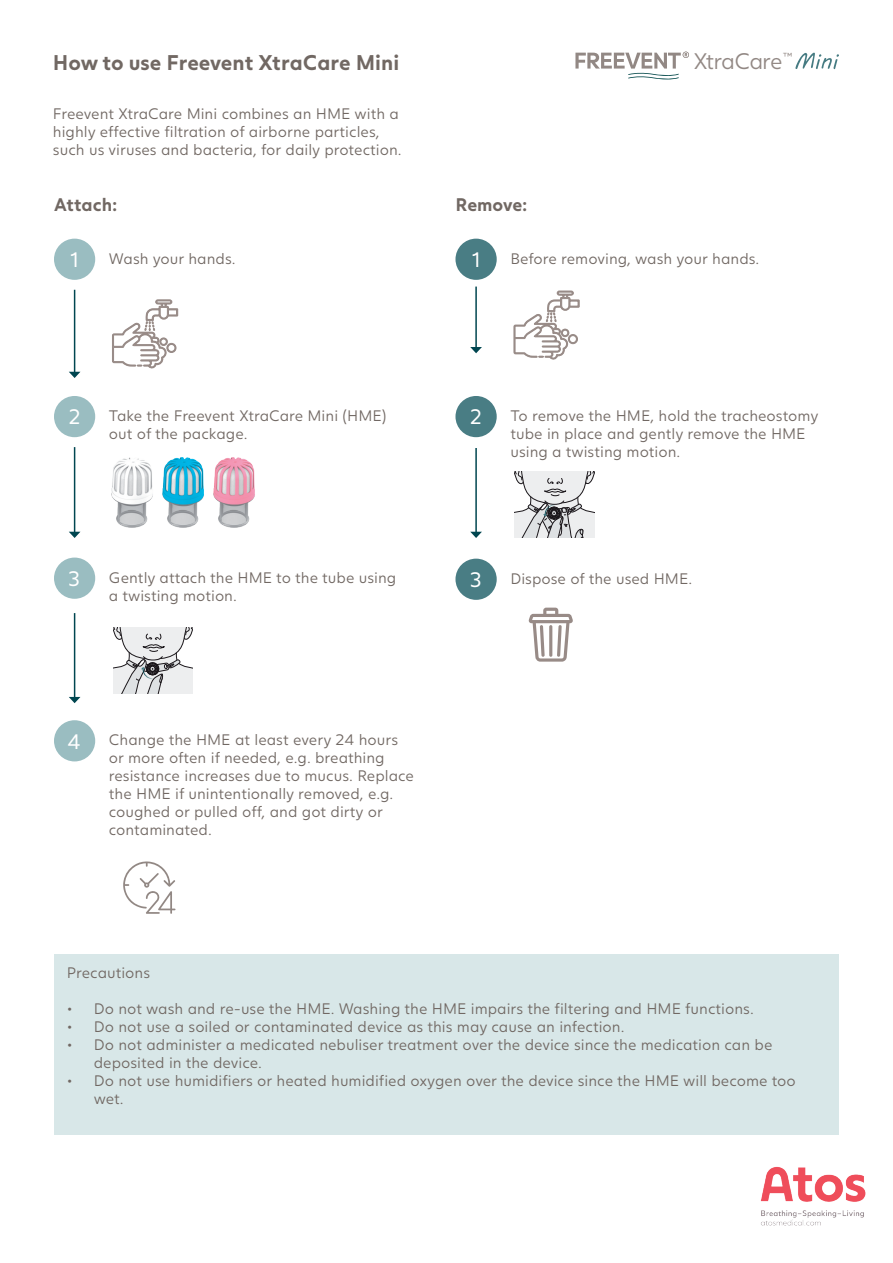
<style>
.page{position:relative;width:893px;height:1263px;background:#fff}
.page>*{position:absolute;margin:0;border:0;box-sizing:border-box;transform-origin:0 0}
.t1{font:300 22.2px "Juli Sans";letter-spacing:-.05em;color:#928884}
.t2{font:700 21px "Juli Sans";color:#716863}
.t3{font:21px "Juli Display";color:#fff}
.t4{font:700 18px "Juli Sans";color:#716863}
.t5{font:300 15px/18px "Juli Sans";color:#716863}
</style>
<div class="page">
<svg style="left:575px;top:52px;width:114px;height:27px"></svg>
<svg style="left:795px;top:52px;width:44px;height:17px"></svg>
<svg style="left:112px;top:299px;width:67px;height:70px"></svg>
<div style="left:54px;top:239px;width:41px;height:41px;background:#9abdc1;border-radius:50%"></div>
<hr style="left:74px;top:290px;width:1px;height:82px;background:#004650">
<svg style="left:69px;top:372px;width:11px;height:6px"></svg>
<div style="left:54px;top:396px;width:41px;height:41px;background:#9abdc1;border-radius:50%"></div>
<hr style="left:74px;top:447px;width:1px;height:85px;background:#004650">
<svg style="left:69px;top:532px;width:11px;height:6px"></svg>
<svg style="left:528px;top:608px;width:45px;height:54px"></svg>
<div style="left:455px;top:239px;width:42px;height:41px;background:#497d84;border-radius:50%"></div>
<hr style="left:475px;top:287px;width:2px;height:61px;background:#004650">
<svg style="left:470px;top:347px;width:12px;height:6px"></svg>
<div style="left:455px;top:396px;width:42px;height:41px;background:#497d84;border-radius:50%"></div>
<hr style="left:475px;top:448px;width:2px;height:84px;background:#004650">
<svg style="left:470px;top:532px;width:12px;height:6px"></svg>
<svg style="left:513px;top:290px;width:67px;height:70px"></svg>
<div style="left:455px;top:559px;width:42px;height:41px;background:#497d84;border-radius:50%"></div>
<img style="left:760px;top:1166px;width:106px;height:60px">
<div style="left:54px;top:954px;width:785px;height:180px;background:#d8e7e8"></div>
<svg style="left:123px;top:861px;width:53px;height:53px"></svg>
<div style="left:54px;top:558px;width:41px;height:41px;background:#9abdc1;border-radius:50%"></div>
<hr style="left:74px;top:613px;width:1px;height:85px;background:#004650">
<svg style="left:69px;top:697px;width:11px;height:6px"></svg>
<div style="left:54px;top:720px;width:41px;height:41px;background:#9abdc1;border-radius:50%"></div>
<img style="left:111px;top:457px;width:42px;height:71px">
<img style="left:162px;top:457px;width:42px;height:71px">
<img style="left:213px;top:457px;width:42px;height:71px">
<svg style="left:113px;top:627px;width:79px;height:66px"></svg>
<svg style="left:515px;top:471px;width:79px;height:67px"></svg>
<h2 class="t2" style="left:53px;top:50px;width:348px">How to use Freevent XtraCare Mini</h2>
<p class="t5" style="left:53px;top:105px;width:350px">Freevent XtraCare Mini combines an HME with a highly effective filtration of airborne particles, such us viruses and bacteria, for daily protection.</p>
<p class="t4" style="left:54px;top:194px;width:65px">Attach:</p>
<p class="t4" style="left:455px;top:194px;width:74px">Remove:</p>
<h1 class="t1" style="left:694px;top:48px;width:101px">XtraCare<sup>™</sup></h1>
<h2 class="t3" style="left:70px;top:247px;width:10px">1</h2>
<p class="t5" style="left:109px;top:249px;width:128px">Wash your hands.</p>
<h2 class="t3" style="left:471px;top:247px;width:10px">1</h2>
<p class="t5" style="left:510px;top:249px;width:250px">Before removing, wash your hands.</p>
<h2 class="t3" style="left:68px;top:404px;width:13px">2</h2>
<p class="t5" style="left:109px;top:407px;width:279px">Take the Freevent XtraCare Mini (HME) out of the package.</p>
<h2 class="t3" style="left:470px;top:404px;width:13px">2</h2>
<p class="t5" style="left:510px;top:407px;width:310px">To remove the HME, hold the tracheostomy tube in place and gently remove the HME using a twisting motion.</p>
<h2 class="t3" style="left:68px;top:566px;width:13px">3</h2>
<p class="t5" style="left:109px;top:568px;width:289px">Gently attach the HME to the tube using a twisting motion.</p>
<h2 class="t3" style="left:470px;top:567px;width:13px">3</h2>
<p class="t5" style="left:510px;top:569px;width:183px">Dispose of the used HME.</p>
<h2 class="t3" style="left:67px;top:728px;width:15px">4</h2>
<p class="t5" style="left:109px;top:731px;width:307px">Change the HME at least every 24 hours or more often if needed, e.g. breathing resistance increases due to mucus. Replace the HME if unintentionally removed, e.g. coughed or pulled off, and got dirty or contaminated.</p>
<p class="t5" style="left:67px;top:963px;width:85px">Precautions</p>
<p class="t5" style="left:67px;top:999px;width:689px">• Do not wash and re-use the HME. Washing the HME impairs the filtering and HME functions.</p>
<p class="t5" style="left:67px;top:1017px;width:559px">• Do not use a soiled or contaminated device as this may cause an infection.</p>
<p class="t5" style="left:94px;top:1035px;width:680px;text-indent:-27px">• Do not administer a medicated nebuliser treatment over the device since the medication can be deposited in the device.</p>
<p class="t5" style="left:94px;top:1071px;width:704px;text-indent:-27px">• Do not use humidifiers or heated humidified oxygen over the device since the HME will become too wet.</p>
</div>
